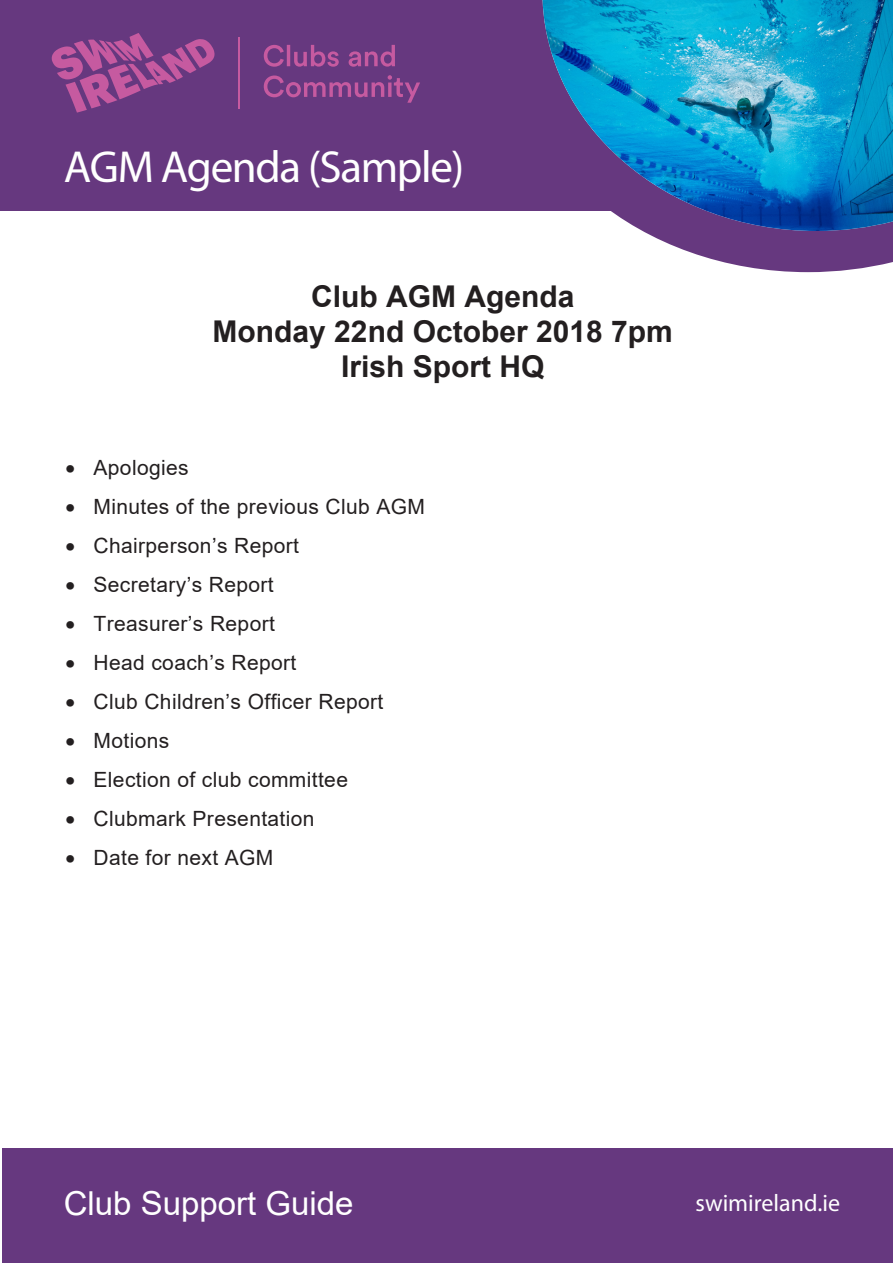
<style>
.page{position:relative;width:893px;height:1263px;background:#fff}
.page>*{position:absolute;margin:0;border:0;box-sizing:border-box;transform-origin:0 0}
.t1{font:45px "Myriad Pro";letter-spacing:-.03em;color:#fff}
.t2{font:33px "Arial";color:#fff}
.t3{font:700 30px/35px "Arial";color:#231f20;text-align:center}
.t4{font:24px "Myriad Pro";color:#fff}
.t5{font:21px "Arial";letter-spacing:.02em;color:#231f20}
</style>
<div class="page">
<div style="left:0;top:0;width:893px;height:210px;background:#66387f"></div>
<svg style="left:505px;top:210px;width:388px;height:62px"></svg>
<img style="left:542px;top:0;width:351px;height:231px">
<div style="left:3px;top:1148px;width:890px;height:115px;background:#66387f"></div>
<hr style="left:238px;top:37px;width:2px;height:72px;background:#c65aa0">
<svg style="left:264px;top:45px;width:131px;height:22px"></svg>
<svg style="left:264px;top:75px;width:156px;height:28px"></svg>
<svg style="left:52px;top:33px;width:163px;height:80px"></svg>
<p class="t1" style="left:64px;top:139px;width:402px">AGM Agenda (Sample)</p>
<p class="t3" style="left:213px;top:280px;width:462px">Club AGM Agenda<br>Monday 22nd October 2018 7pm<br>Irish Sport HQ</p>
<p class="t5" style="left:66px;top:453px;width:125px">• Apologies</p>
<p class="t5" style="left:66px;top:492px;width:361px">• Minutes of the previous Club AGM</p>
<p class="t5" style="left:66px;top:531px;width:235px">• Chairperson’s Report</p>
<p class="t5" style="left:66px;top:570px;width:210px">• Secretary’s Report</p>
<p class="t5" style="left:66px;top:609px;width:211px">• Treasurer’s Report</p>
<p class="t5" style="left:66px;top:648px;width:232px">• Head coach’s Report</p>
<p class="t5" style="left:66px;top:687px;width:319px">• Club Children’s Officer Report</p>
<p class="t5" style="left:66px;top:726px;width:105px">• Motions</p>
<p class="t5" style="left:66px;top:765px;width:284px">• Election of club committee</p>
<p class="t5" style="left:66px;top:804px;width:251px">• Clubmark Presentation</p>
<p class="t5" style="left:66px;top:843px;width:209px">• Date for next AGM</p>
<p class="t2" style="left:64px;top:1181px;width:291px">Club Support Guide</p>
<p class="t4" style="left:695px;top:1188px;width:146px">swimireland.ie</p>
</div>
